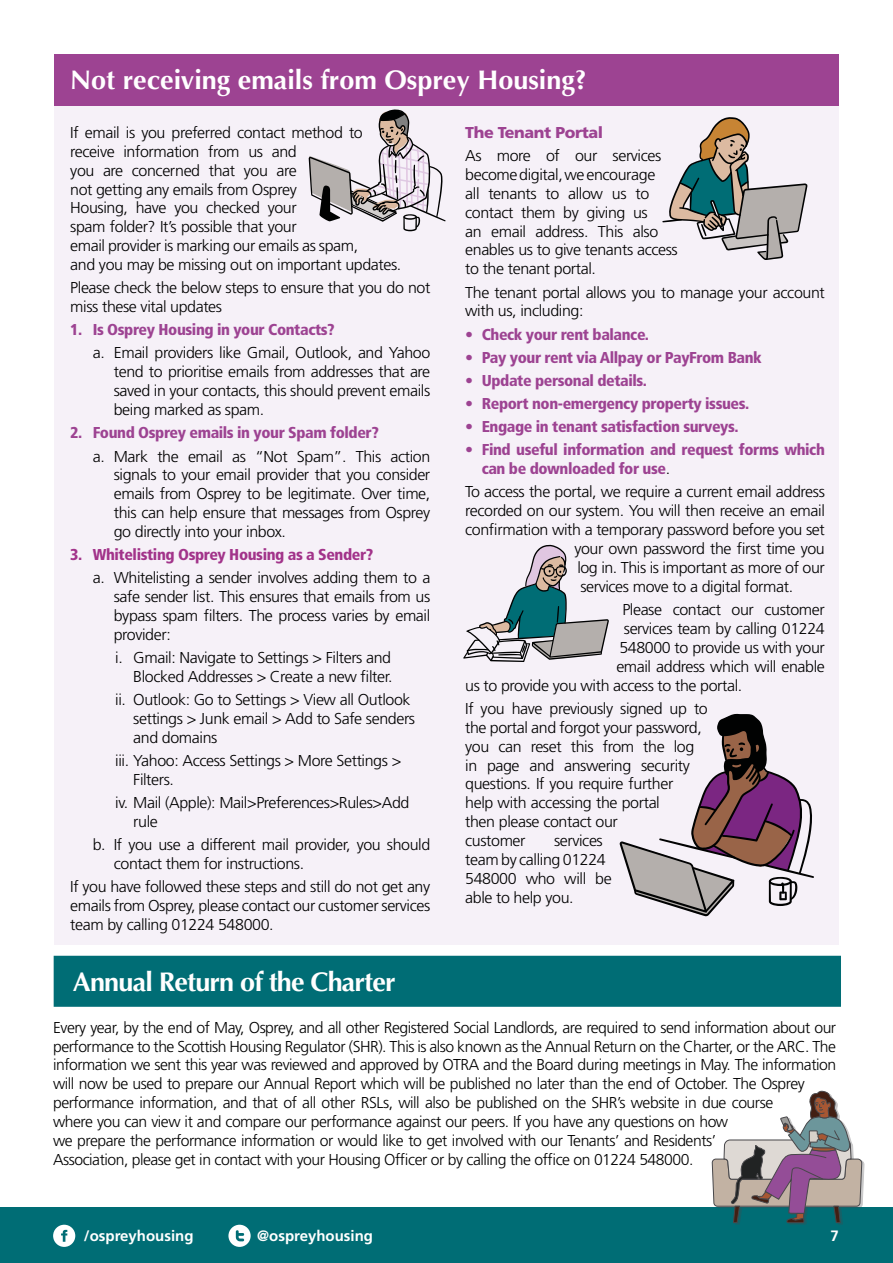
<style>
.page{position:relative;width:893px;height:1263px;background:#fff}
.page>*{position:absolute;margin:0;border:0;box-sizing:border-box;transform-origin:0 0}
.t1{font:700 27px "Optima";color:#fff}
.t2{font:700 27px "Optima";letter-spacing:-.03em;color:#fff}
.t3{font:300 15.75px/18.9px "Frutiger";letter-spacing:-.025em;color:#000}
.t4{font:900 condensed 15.75px/18.9px "Frutiger";letter-spacing:-.025em;color:#9d4392}
.t5{font:900 condensed 15.75px "Frutiger";letter-spacing:-.025em;color:#a2338a}
.t6{font:900 15.75px "Frutiger";letter-spacing:-.025em;color:#9d4392}
.t7{font:700 15px "Frutiger";color:#fff}
.s1{font-weight:300;font-stretch:normal;color:#000}
</style>
<div class="page">
<div style="left:54px;top:103px;width:785px;height:842px;background:#f6f1f8"></div>
<div style="left:0;top:1207px;width:893px;height:56px;background:#006d75"></div>
<svg style="left:53px;top:1225px;width:22px;height:22px"></svg>
<svg style="left:228px;top:1225px;width:23px;height:22px"></svg>
<div style="left:54px;top:54px;width:785px;height:51px;background:#9d4392"></div>
<svg style="left:662px;top:117px;width:145px;height:143px"></svg>
<svg style="left:309px;top:109px;width:137px;height:122px"></svg>
<svg style="left:463px;top:544px;width:146px;height:118px"></svg>
<svg style="left:619px;top:714px;width:195px;height:203px"></svg>
<svg style="left:711px;top:1090px;width:154px;height:135px"></svg>
<div style="left:54px;top:956px;width:787px;height:51px;background:#006d75;border:2px solid #006d75"></div>
<h1 class="t1" style="left:70px;top:64px;width:518px">Not receiving emails from Osprey Housing?</h1>
<p class="t3" style="left:70px;top:123px;width:332px">If email is you preferred contact method to receive information from us and<br>you are concerned that you are<br>not getting any emails from Osprey<br>Housing, have you checked your<br>spam folder? It’s possible that your<br>email provider is marking our emails as spam,<br>and you may be missing out on important updates.</p>
<p class="t3" style="left:70px;top:278px;width:362px">Please check the below steps to ensure that you do not miss these vital updates</p>
<p class="t4" style="left:70px;top:320px;width:266px">1. Is Osprey Housing in your Contacts?</p>
<p class="t3" style="left:114px;top:344px;width:318px;text-align:justify;text-indent:-21px">a. Email providers like Gmail, Outlook, and Yahoo tend to prioritise emails from addresses that are saved in your contacts, this should prevent emails being marked as spam.</p>
<p class="t4" style="left:70px;top:423px;width:310px">2. Found Osprey emails in your Spam folder?</p>
<p class="t3" style="left:114px;top:447px;width:318px;text-align:justify;text-indent:-21px">a. Mark the email as “Not Spam”. This action signals to your email provider that you consider emails from Osprey to be legitimate. Over time, this can help ensure that messages from Osprey go directly into your inbox.</p>
<p class="t5" style="left:70px;top:545px;width:305px">3. Whitelisting Osprey Housing as a Sender?</p>
<p class="t3" style="left:114px;top:568px;width:318px;text-align:justify;text-indent:-21px">a. Whitelisting a sender involves adding them to a safe sender list. This ensures that emails from us bypass spam filters. The process varies by email provider:</p>
<p class="t3" style="left:115px;top:648px;width:279px;text-align:right">i. Gmail: Navigate to Settings &gt; Filters and<br>Blocked Addresses &gt; Create a new filter.</p>
<p class="t3" style="left:133px;top:690px;width:283px;text-indent:-18px">ii. Outlook: Go to Settings &gt; View all Outlook settings &gt; Junk email &gt; Add to Safe senders and domains</p>
<p class="t3" style="left:133px;top:751px;width:269px;text-indent:-18px">iii. Yahoo: Access Settings &gt; More Settings &gt;<br>Filters.</p>
<p class="t3" style="left:133px;top:793px;width:278px;text-indent:-18px">iv. Mail (Apple): Mail&gt;Preferences&gt;Rules&gt;Add rule</p>
<p class="t3" style="left:114px;top:835px;width:318px;text-indent:-21px">b. If you use a different mail provider, you should contact them for instructions.</p>
<p class="t3" style="left:70px;top:877px;width:362px;text-align:justify">If you have followed these steps and still do not get any emails from Osprey, please contact our customer services team by calling 01224 548000.</p>
<h1 class="t2" style="left:73px;top:966px;width:324px">Annual Return of the Charter</h1>
<p class="t6" style="left:465px;top:123px;width:139px">The Tenant Portal</p>
<p class="t3" style="left:465px;top:146px;width:214px">As more of our services become digital, we encourage<br>all tenants to allow us to contact them by giving us<br>an email address. This also enables us to give tenants access to the tenant portal.</p>
<p class="t3" style="left:465px;top:283px;width:361px">The tenant portal allows you to manage your account with us, including:</p>
<p class="t4" style="left:465px;top:325px;width:185px">• Check your rent balance.</p>
<p class="t4" style="left:465px;top:348px;width:298px">• Pay your rent via Allpay or PayFrom Bank</p>
<p class="t4" style="left:465px;top:371px;width:183px">• Update personal details.</p>
<p class="t4" style="left:465px;top:394px;width:286px">• Report non-emergency property issues.</p>
<p class="t4" style="left:465px;top:417px;width:275px">• Engage in tenant satisfaction surveys.</p>
<p class="t4" style="left:482px;top:440px;width:345px;text-indent:-16px">• Find useful information and request forms which can be downloaded for use<span class="s1">.</span></p>
<p class="t3" style="left:465px;top:482px;width:361px">To access the portal, we require a current email address</p>
<p class="t3" style="left:465px;top:501px;width:361px">recorded on our system. You will then receive an email</p>
<p class="t3" style="left:465px;top:520px;width:361px">confirmation with a temporary password before you set</p>
<p class="t3" style="left:574px;top:539px;width:252px">your own password the first time you</p>
<p class="t3" style="left:577px;top:558px;width:249px">log in. This is important as more of our</p>
<p class="t3" style="left:580px;top:577px;width:214px">services move to a digital format.</p>
<p class="t3" style="left:622px;top:600px;width:204px">Please contact our customer</p>
<p class="t3" style="left:624px;top:619px;width:202px">services team by calling 01224</p>
<p class="t3" style="left:619px;top:638px;width:207px">548000 to provide us with your</p>
<p class="t3" style="left:616px;top:657px;width:210px">email address which will enable</p>
<p class="t3" style="left:465px;top:676px;width:279px">us to provide you with access to the portal.</p>
<p class="t3" style="left:465px;top:699px;width:244px">If you have previously signed up to the portal and forgot your password, you can reset this from the log in page and answering security questions. If you require further<br>help with accessing the portal<br>then please contact our<br>customer</p>
<p class="t3" style="left:465px;top:831px;width:148px;text-indent:89px">services team by calling 01224<br>548000 who will be able to help you.</p>
<p class="t3" style="left:53px;top:1018px;width:785px">Every year, by the end of May, Osprey, and all other Registered Social Landlords, are required to send information about our performance to the Scottish Housing Regulator (SHR). This is also known as the Annual Return on the Charter, or the ARC. The information we sent this year was reviewed and approved by OTRA and the Board during meetings in May. The information will now be used to prepare our Annual Report which will be published no later than the end of October. The Osprey performance information, and that of all other RSLs, will also be published on the SHR’s website in due course<br>where you can view it and compare our performance against our peers. If you have any questions on how<br>we prepare the performance information or would like to get involved with our Tenants’ and Residents’<br>Association, please get in contact with your Housing Officer or by calling the office on 01224 548000.</p>
<p class="t7" style="left:84px;top:1227px;width:111px">/ospreyhousing</p>
<p class="t7" style="left:257px;top:1227px;width:117px">@ospreyhousing</p>
<p class="t7" style="left:831px;top:1227px;width:10px">7</p>
</div>
